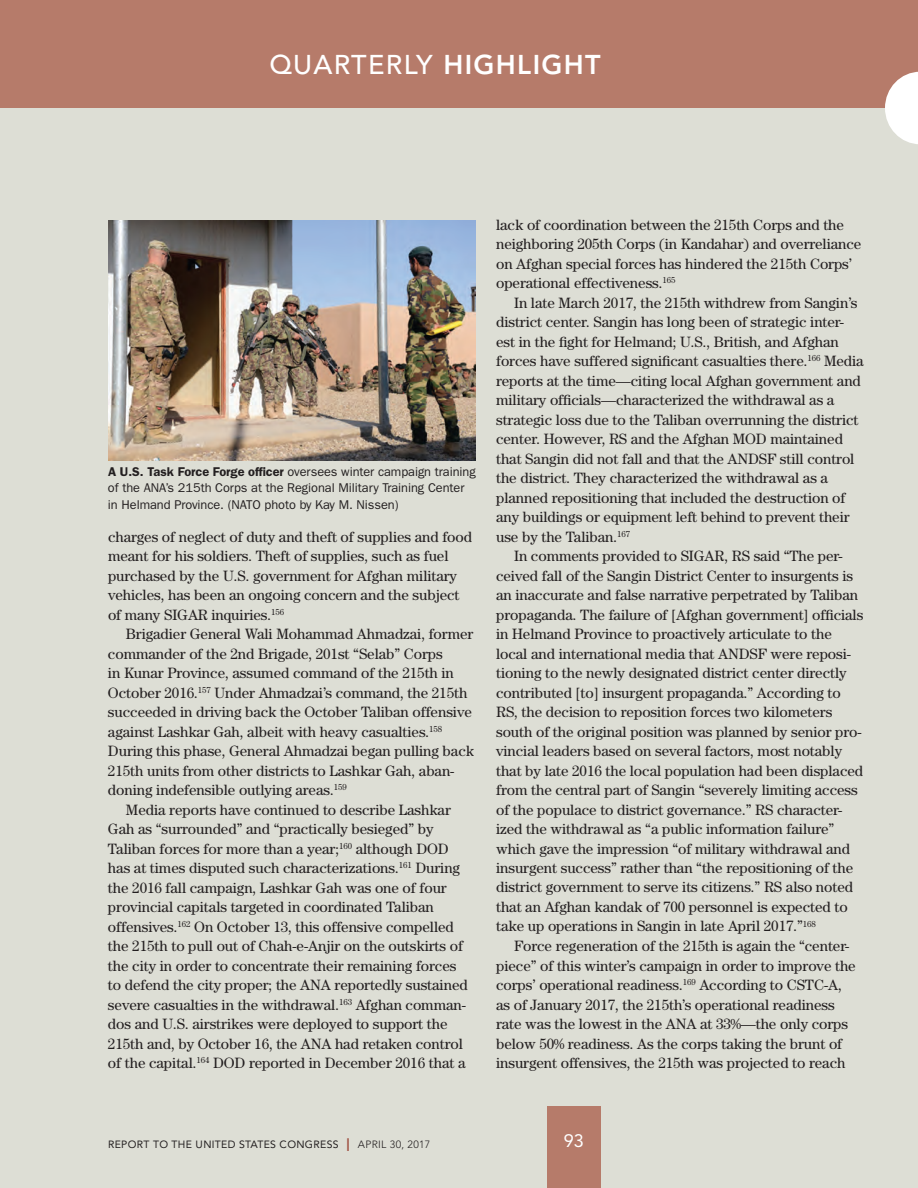
<style>
.page{position:relative;width:918px;height:1188px;background:#fff}
.page>*{position:absolute;margin:0;border:0;box-sizing:border-box;transform-origin:0 0}
.t1{font:500 27px "Avenir LT Std";letter-spacing:.05em;color:#fff}
.t2{font:18px "Avenir LT Std";color:#fff}
.P_Indent{font:15px/19.5px "Century Std";letter-spacing:-.005em;color:#231f20}
.P_caption{font:12.75px/16.5px "ITC Franklin Gothic Std";letter-spacing:-.005em;color:#231f20}
.t3{font:10.5px "Avenir LT Std";letter-spacing:.03em;color:#231f20}
.s1{font-weight:800}
.s2{font-weight:600}
.s3{font-size:18px;color:#a05243}
.s4{font-weight:300}
</style>
<div class="page">
<div style="left:0;top:0;width:918px;height:108px;background:#b67b6a"></div>
<div style="left:0;top:108px;width:918px;height:1080px;background:#ddded5"></div>
<svg style="left:885px;top:72px;width:33px;height:72px"></svg>
<div style="left:547px;top:1107px;width:54px;height:81px;background:#b67b6a"></div>
<img style="left:108px;top:220px;width:368px;height:240px">
<h1 class="t1" style="left:269px;top:49px;width:333px">QUARTERLY <span class="s1">HIGHLIGHT</span></h1>
<p class="P_caption" style="left:108px;top:464px;width:369px"><span class="s2">A U.S. Task Force Forge officer</span> oversees winter campaign training of the ANA’s 215th Corps at the Regional Military Training Center in Helmand Province. (NATO photo by Kay M. Nissen)</p>
<p class="P_Indent" style="left:108px;top:526px;width:366px">charges of neglect of duty and theft of supplies and food meant for his soldiers. Theft of supplies, such as fuel purchased by the U.S. government for Afghan military vehicles, has been an ongoing concern and the subject of many SIGAR inquiries.<sup>156</sup></p>
<p class="P_Indent" style="left:108px;top:624px;width:368px;text-indent:18px">Brigadier General Wali Mohammad Ahmadzai, former commander of the 2nd Brigade, 201st “Selab” Corps<br>in Kunar Province, assumed command of the 215th in October 2016.<sup>157</sup> Under Ahmadzai’s command, the 215th succeeded in driving back the October Taliban offensive against Lashkar Gah, albeit with heavy casualties.<sup>158<br></sup>During this phase, General Ahmadzai began pulling back 215th units from other districts to Lashkar Gah, aban&shy;doning indefensible outlying areas.<sup>159</sup></p>
<p class="P_Indent" style="left:108px;top:799px;width:361px;text-indent:18px">Media reports have continued to describe Lashkar Gah as “surrounded” and “practically besieged” by Taliban forces for more than a year;<sup>160</sup> although DOD has at times disputed such characterizations.<sup>161</sup> During the 2016 fall campaign, Lashkar Gah was one of four provincial capitals targeted in coordinated Taliban offensives.<sup>162</sup> On October 13, this offensive compelled the 215th to pull out of Chah-e-Anjir on the outskirts of the city in order to concentrate their remaining forces to defend the city proper; the ANA reportedly sustained severe casualties in the withdrawal.<sup>163</sup> Afghan comman&shy;dos and U.S. airstrikes were deployed to support the 215th and, by October 16, the ANA had retaken control of the capital.<sup>164</sup> DOD reported in December 2016 that a</p>
<p class="P_Indent" style="left:496px;top:214px;width:367px">lack of coordination between the 215th Corps and the neighboring 205th Corps (in Kandahar) and overreliance on Afghan special forces has hindered the 215th Corps’ operational effectiveness.<sup>165</sup></p>
<p class="P_Indent" style="left:496px;top:292px;width:369px;text-indent:18px">In late March 2017, the 215th withdrew from Sangin’s district center. Sangin has long been of strategic inter&shy;est in the fight for Helmand; U.S., British, and Afghan forces have suffered significant casualties there.<sup>166</sup> Media reports at the time—citing local Afghan government and military officials—characterized the withdrawal as a strategic loss due to the Taliban overrunning the district center. However, RS and the Afghan MOD maintained that Sangin did not fall and that the ANDSF still control the district. They characterized the withdrawal as a planned repositioning that included the destruction of any buildings or equipment left behind to prevent their use by the Taliban.<sup>167</sup></p>
<p class="P_Indent" style="left:496px;top:546px;width:369px;text-indent:18px">In comments provided to SIGAR, RS said “The per&shy;ceived fall of the Sangin District Center to insurgents is an inaccurate and false narrative perpetrated by Taliban propaganda. The failure of [Afghan government] officials in Helmand Province to proactively articulate to the local and international media that ANDSF were reposi&shy;tioning to the newly designated district center directly contributed [to] insurgent propaganda.” According to RS, the decision to reposition forces two kilometers south of the original position was planned by senior pro&shy;vincial leaders based on several factors, most notably that by late 2016 the local population had been displaced from the central part of Sangin “severely limiting access of the populace to district governance.” RS character&shy;ized the withdrawal as “a public information failure” which gave the impression “of military withdrawal and insurgent success” rather than “the repositioning of the district government to serve its citizens.” RS also noted that an Afghan kandak of 700 personnel is expected to take up operations in Sangin in late April 2017.”<sup>168</sup></p>
<p class="P_Indent" style="left:496px;top:936px;width:361px;text-indent:18px">Force regeneration of the 215th is again the “center&shy;piece” of this winter’s campaign in order to improve the corps’ operational readiness.<sup>169</sup> According to CSTC-A, as of January 2017, the 215th’s operational readiness rate was the lowest in the ANA at 33%—the only corps below 50% readiness. As the corps taking the brunt of insurgent offensives, the 215th was projected to reach</p>
<p class="t3" style="left:108px;top:1138px;width:324px">REPORT TO THE UNITED STATES CONGRESS <span class="s3">I</span> <span class="s4">APRIL 30, 2017</span></p>
<p class="t2" style="left:564px;top:1131px;width:22px">93</p>
</div>
